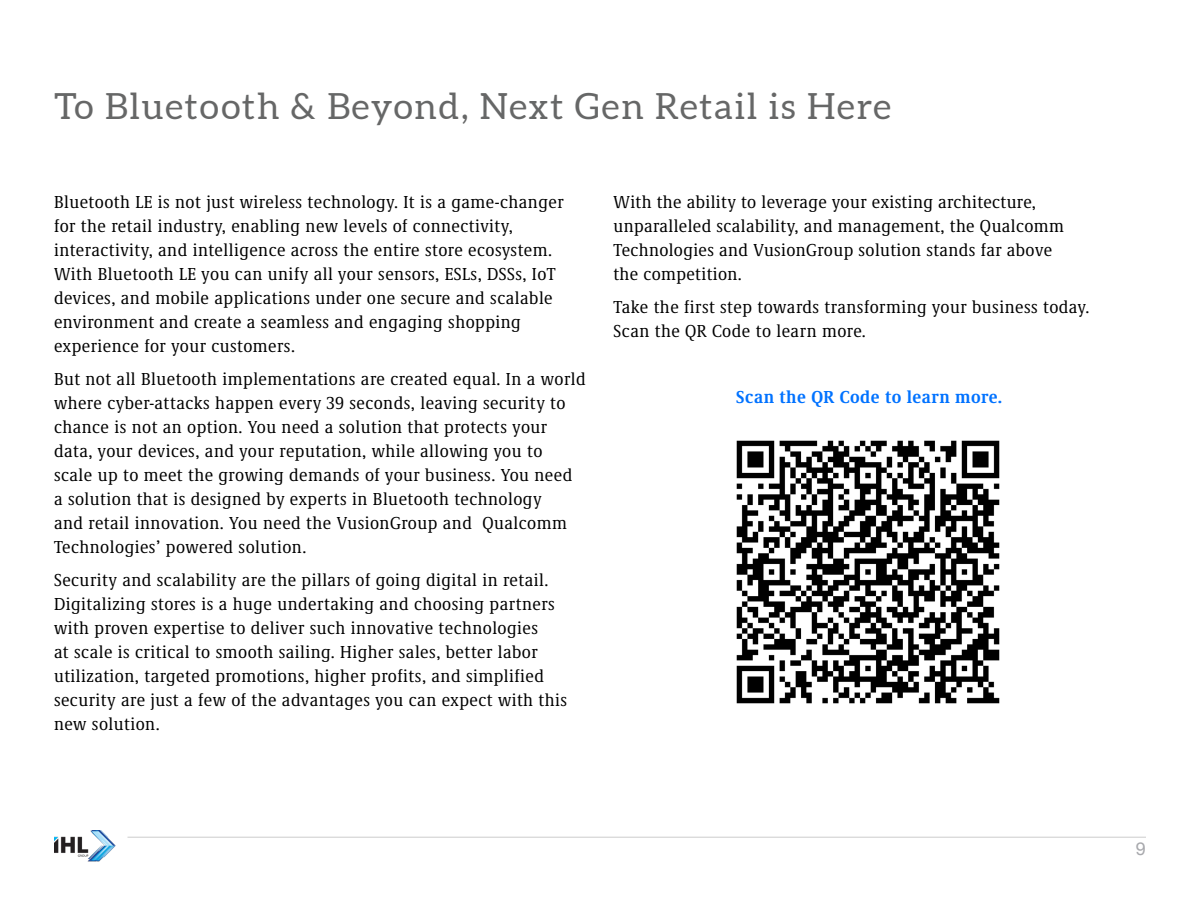
<style>
.page{position:relative;width:1200px;height:900px;background:#fff}
.page>*{position:absolute;margin:0;border:0;box-sizing:border-box;transform-origin:0 0}
.t1{font:36px "Aleo";letter-spacing:.05em;color:#666767}
._23_IHL_bullets{font:condensed 18px/24px "Demos Next Pro";letter-spacing:.025em;color:#000}
._23_IHL_bullets-2{font:700 condensed 18px "Demos Next Pro";letter-spacing:.025em;color:#0072ff}
.t2{font:18px "Helvetica Neue";color:#a8a9ad}
</style>
<div class="page">
<img style="left:54px;top:830px;width:77px;height:32px">
<hr style="left:128px;top:837px;width:1018px;height:1px;background:#ccc">
<img style="left:736px;top:440px;width:264px;height:264px">
<p class="t1" style="left:54px;top:85px;width:839px">To Bluetooth &amp; Beyond, Next Gen Retail is Here</p>
<p class="_23_IHL_bullets" style="left:54px;top:190px;width:511px">Bluetooth LE is not just wireless technology. It is a game-changer for the retail industry, enabling new levels of connectivity, interactivity, and intelligence across the entire store ecosystem.<br>With Bluetooth LE you can unify all your sensors, ESLs, DSSs, IoT devices, and mobile applications under one secure and scalable environment and create a seamless and engaging shopping experience for your customers.</p>
<p class="_23_IHL_bullets" style="left:54px;top:367px;width:533px">But not all Bluetooth implementations are created equal. In a world where cyber-attacks happen every 39 seconds, leaving security to chance is not an option. You need a solution that protects your data, your devices, and your reputation, while allowing you to<br>scale up to meet the growing demands of your business. You need<br>a solution that is designed by experts in Bluetooth technology<br>and retail innovation. You need the VusionGroup and Qualcomm Technologies’ powered solution.</p>
<p class="_23_IHL_bullets" style="left:54px;top:568px;width:515px">Security and scalability are the pillars of going digital in retail.<br>Digitalizing stores is a huge undertaking and choosing partners with proven expertise to deliver such innovative technologies<br>at scale is critical to smooth sailing. Higher sales, better labor utilization, targeted promotions, higher profits, and simplified security are just a few of the advantages you can expect with this new solution.</p>
<p class="_23_IHL_bullets" style="left:614px;top:190px;width:452px">With the ability to leverage your existing architecture, unparalleled scalability, and management, the Qualcomm Technologies and VusionGroup solution stands far above the competition.</p>
<p class="_23_IHL_bullets" style="left:614px;top:295px;width:477px">Take the first step towards transforming your business today.<br>Scan the QR Code to learn more.</p>
<p class="_23_IHL_bullets-2" style="left:736px;top:385px;width:267px">Scan the QR Code to learn more.</p>
<p class="t2" style="left:1136px;top:836px;width:12px">9</p>
</div>
